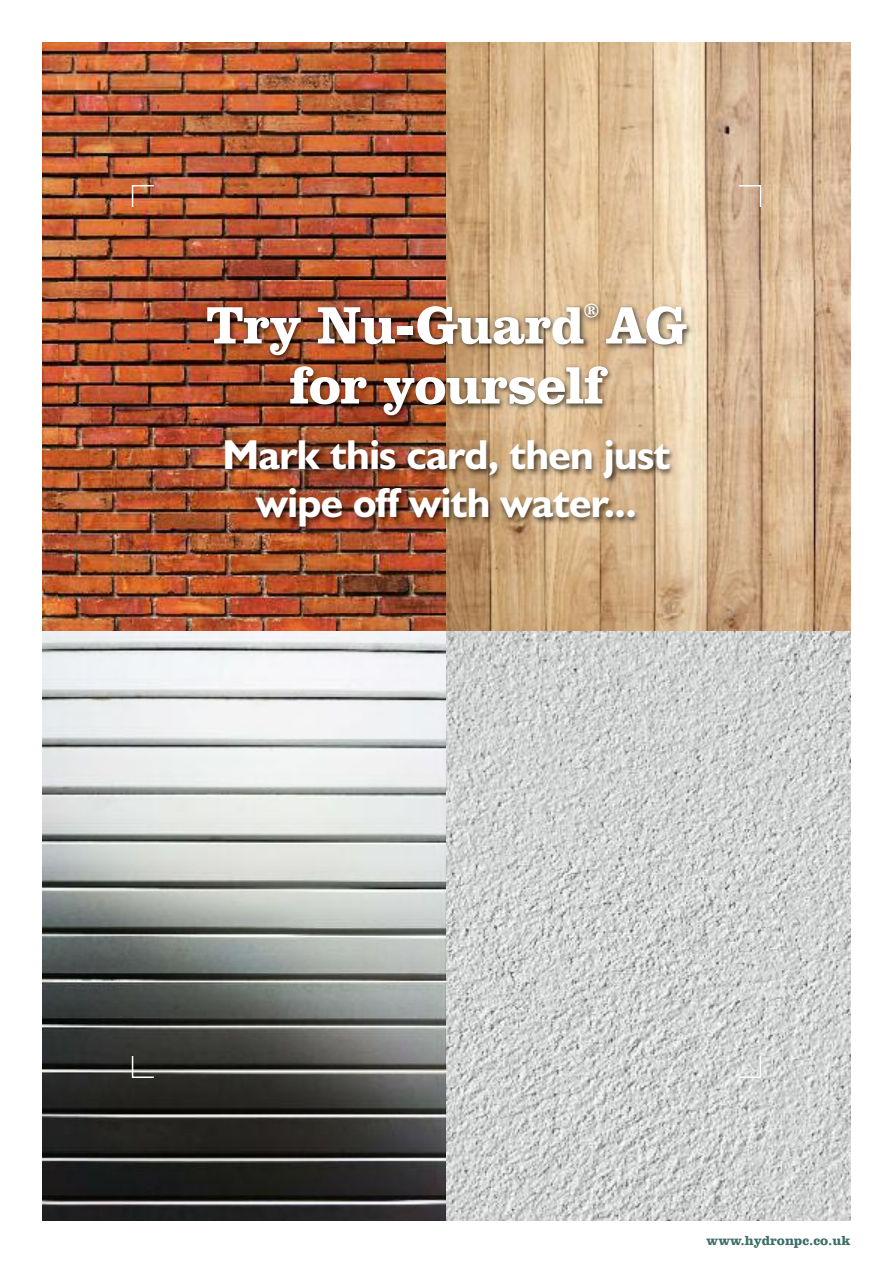
<style>
.page{position:relative;width:893px;height:1263px;background:#fff}
.page>*{position:absolute;margin:0;border:0;box-sizing:border-box;transform-origin:0 0}
.t1{font:700 54px "Clarendon BT";letter-spacing:-.015em;color:#fff}
.t2{font:700 42px/48px "Humanist 521 BT";letter-spacing:-.015em;color:#fff;text-align:center}
.t3{font:700 19.5px "Clarendon BT";color:#fff}
.t4{font:700 13.5px "Clarendon BT";color:#3c6e68}
</style>
<div class="page">
<img style="left:43px;top:43px;width:807px;height:1177px">
<img style="left:59px;top:280px;width:781px;height:332px">
<svg style="left:131px;top:184px;width:24px;height:24px"></svg>
<svg style="left:131px;top:1054px;width:24px;height:25px"></svg>
<svg style="left:738px;top:184px;width:24px;height:24px"></svg>
<svg style="left:738px;top:1054px;width:24px;height:25px"></svg>
<p class="t3" style="left:583px;top:304px;width:17px">®</p>
<p class="t1" style="left:206px;top:307px;width:482px">Try Nu-Guard AG</p>
<p class="t1" style="left:289px;top:367px;width:316px">for yourself</p>
<p class="t2" style="left:222px;top:435px;width:449px">Mark this card, then just wipe off with water...</p>
<p class="t4" style="left:707px;top:1236px;width:145px">www.hydronpc.co.uk</p>
</div>
